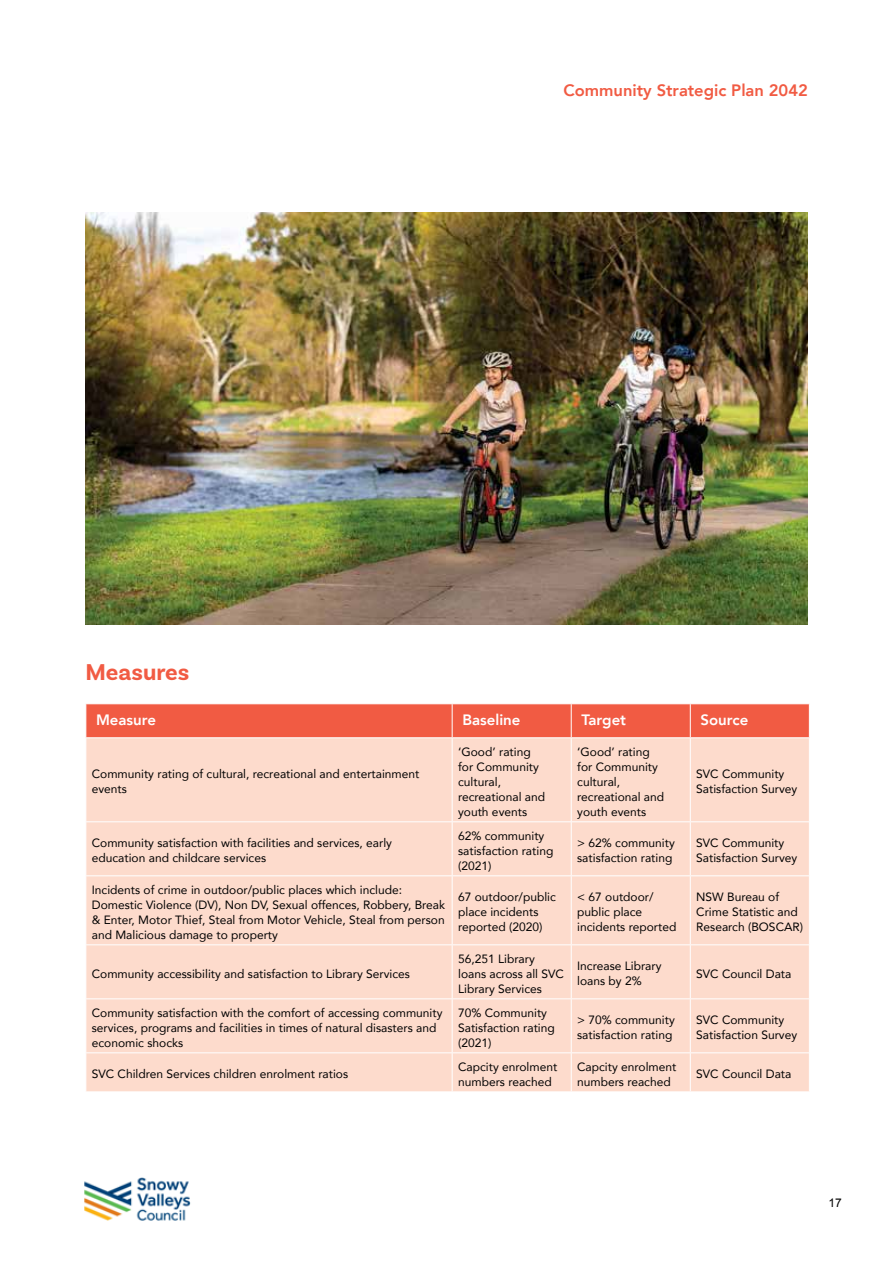
<style>
.page{position:relative;width:893px;height:1263px;background:#fff}
.page>*{position:absolute;margin:0;border:0;box-sizing:border-box;transform-origin:0 0}
.t1{font:700 24px "Basic Sans";color:#f15b43}
.t2{font:800 16.5px "Avenir";color:#f15b43}
.t3{font:800 15px "Avenir";color:#fff}
.t4{font:12px/15px "Avenir";color:#000}
.t5{font:12px "Arial";color:#000}
</style>
<div class="page">
<img style="left:84px;top:1178px;width:107px;height:43px">
<img style="left:85px;top:213px;width:723px;height:411px">
<div style="left:86px;top:704px;width:723px;height:33px;background:#f15b43"></div>
<div style="left:86px;top:738px;width:723px;height:353px;background:#fddbcc"></div>
<hr style="left:452px;top:738px;width:1px;height:83px;background:#fff">
<hr style="left:571px;top:738px;width:1px;height:83px;background:#fff">
<hr style="left:690px;top:738px;width:1px;height:83px;background:#fff">
<hr style="left:452px;top:822px;width:1px;height:53px;background:#fff">
<hr style="left:571px;top:822px;width:1px;height:53px;background:#fff">
<hr style="left:690px;top:822px;width:1px;height:53px;background:#fff">
<hr style="left:452px;top:876px;width:1px;height:68px;background:#fff">
<hr style="left:571px;top:876px;width:1px;height:68px;background:#fff">
<hr style="left:690px;top:876px;width:1px;height:68px;background:#fff">
<hr style="left:452px;top:945px;width:1px;height:53px;background:#fff">
<hr style="left:571px;top:945px;width:1px;height:53px;background:#fff">
<hr style="left:690px;top:945px;width:1px;height:53px;background:#fff">
<hr style="left:452px;top:999px;width:1px;height:53px;background:#fff">
<hr style="left:571px;top:999px;width:1px;height:53px;background:#fff">
<hr style="left:690px;top:999px;width:1px;height:53px;background:#fff">
<hr style="left:452px;top:1053px;width:1px;height:38px;background:#fff">
<hr style="left:571px;top:1053px;width:1px;height:38px;background:#fff">
<hr style="left:690px;top:1053px;width:1px;height:38px;background:#fff">
<hr style="left:85px;top:821px;width:367px;height:1px;background:#fff">
<hr style="left:452px;top:821px;width:119px;height:1px;background:#fff">
<hr style="left:571px;top:821px;width:119px;height:1px;background:#fff">
<hr style="left:690px;top:821px;width:119px;height:1px;background:#fff">
<hr style="left:85px;top:875px;width:367px;height:1px;background:#fff">
<hr style="left:452px;top:875px;width:119px;height:1px;background:#fff">
<hr style="left:571px;top:875px;width:119px;height:1px;background:#fff">
<hr style="left:690px;top:875px;width:119px;height:1px;background:#fff">
<hr style="left:85px;top:944px;width:367px;height:1px;background:#fff">
<hr style="left:85px;top:998px;width:367px;height:1px;background:#fff">
<hr style="left:452px;top:944px;width:119px;height:1px;background:#fff">
<hr style="left:571px;top:944px;width:119px;height:1px;background:#fff">
<hr style="left:690px;top:944px;width:119px;height:1px;background:#fff">
<hr style="left:452px;top:998px;width:119px;height:1px;background:#fff">
<hr style="left:571px;top:998px;width:119px;height:1px;background:#fff">
<hr style="left:690px;top:998px;width:119px;height:1px;background:#fff">
<hr style="left:85px;top:1052px;width:367px;height:1px;background:#fff">
<hr style="left:452px;top:1052px;width:119px;height:1px;background:#fff">
<hr style="left:571px;top:1052px;width:119px;height:1px;background:#fff">
<hr style="left:690px;top:1052px;width:119px;height:1px;background:#fff">
<hr style="left:452px;top:704px;width:1px;height:33px;background:#fff">
<hr style="left:571px;top:704px;width:1px;height:33px;background:#fff">
<hr style="left:690px;top:704px;width:1px;height:33px;background:#fff">
<h2 class="t2" style="left:563px;top:77px;width:246px">Community Strategic Plan 2042</h2>
<h1 class="t1" style="left:85px;top:658px;width:105px">Measures</h1>
<p class="t3" style="left:96px;top:708px;width:61px">Measure</p>
<p class="t3" style="left:462px;top:708px;width:60px">Baseline</p>
<p class="t3" style="left:581px;top:708px;width:46px">Target</p>
<p class="t3" style="left:700px;top:708px;width:49px">Source</p>
<p class="t4" style="left:92px;top:766px;width:329px">Community rating of cultural, recreational and entertainment events</p>
<p class="t4" style="left:458px;top:744px;width:88px">‘Good’ rating for Community cultural, recreational and youth events</p>
<p class="t4" style="left:577px;top:744px;width:88px">‘Good’ rating for Community cultural, recreational and youth events</p>
<p class="t4" style="left:696px;top:766px;width:102px">SVC Community<br>Satisfaction Survey</p>
<p class="t4" style="left:92px;top:835px;width:302px">Community satisfaction with facilities and services, early education and childcare services</p>
<p class="t4" style="left:458px;top:828px;width:97px">62% community satisfaction rating (2021)</p>
<p class="t4" style="left:577px;top:835px;width:99px">&gt; 62% community satisfaction rating</p>
<p class="t4" style="left:696px;top:835px;width:102px">SVC Community<br>Satisfaction Survey</p>
<p class="t4" style="left:92px;top:882px;width:355px">Incidents of crime in outdoor/public places which include:<br>Domestic Violence (DV), Non DV, Sexual offences, Robbery, Break &amp; Enter, Motor Thief, Steal from Motor Vehicle, Steal from person and Malicious damage to property</p>
<p class="t4" style="left:458px;top:889px;width:99px">67 outdoor/public place incidents reported (2020)</p>
<p class="t4" style="left:577px;top:889px;width:101px">&lt; 67 outdoor/ public place incidents reported</p>
<p class="t4" style="left:696px;top:889px;width:108px">NSW Bureau of<br>Crime Statistic and<br>Research (BOSCAR)</p>
<p class="t4" style="left:92px;top:966px;width:320px">Community accessibility and satisfaction to Library Services</p>
<p class="t4" style="left:458px;top:951px;width:107px">56,251 Library loans across all SVC<br>Library Services</p>
<p class="t4" style="left:577px;top:958px;width:86px">Increase Library loans by 2%</p>
<p class="t4" style="left:696px;top:966px;width:97px">SVC Council Data</p>
<p class="t4" style="left:92px;top:1005px;width:352px">Community satisfaction with the comfort of accessing community services, programs and facilities in times of natural disasters and economic shocks</p>
<p class="t4" style="left:458px;top:1005px;width:98px">70% Community<br>Satisfaction rating (2021)</p>
<p class="t4" style="left:577px;top:1012px;width:99px">&gt; 70% community satisfaction rating</p>
<p class="t4" style="left:696px;top:1012px;width:102px">SVC Community<br>Satisfaction Survey</p>
<p class="t4" style="left:92px;top:1066px;width:258px">SVC Children Services children enrolment ratios</p>
<p class="t4" style="left:458px;top:1059px;width:101px">Capcity enrolment numbers reached</p>
<p class="t4" style="left:577px;top:1059px;width:101px">Capcity enrolment numbers reached</p>
<p class="t4" style="left:696px;top:1066px;width:97px">SVC Council Data</p>
<p class="t5" style="left:829px;top:1194px;width:15px">17</p>
</div>
